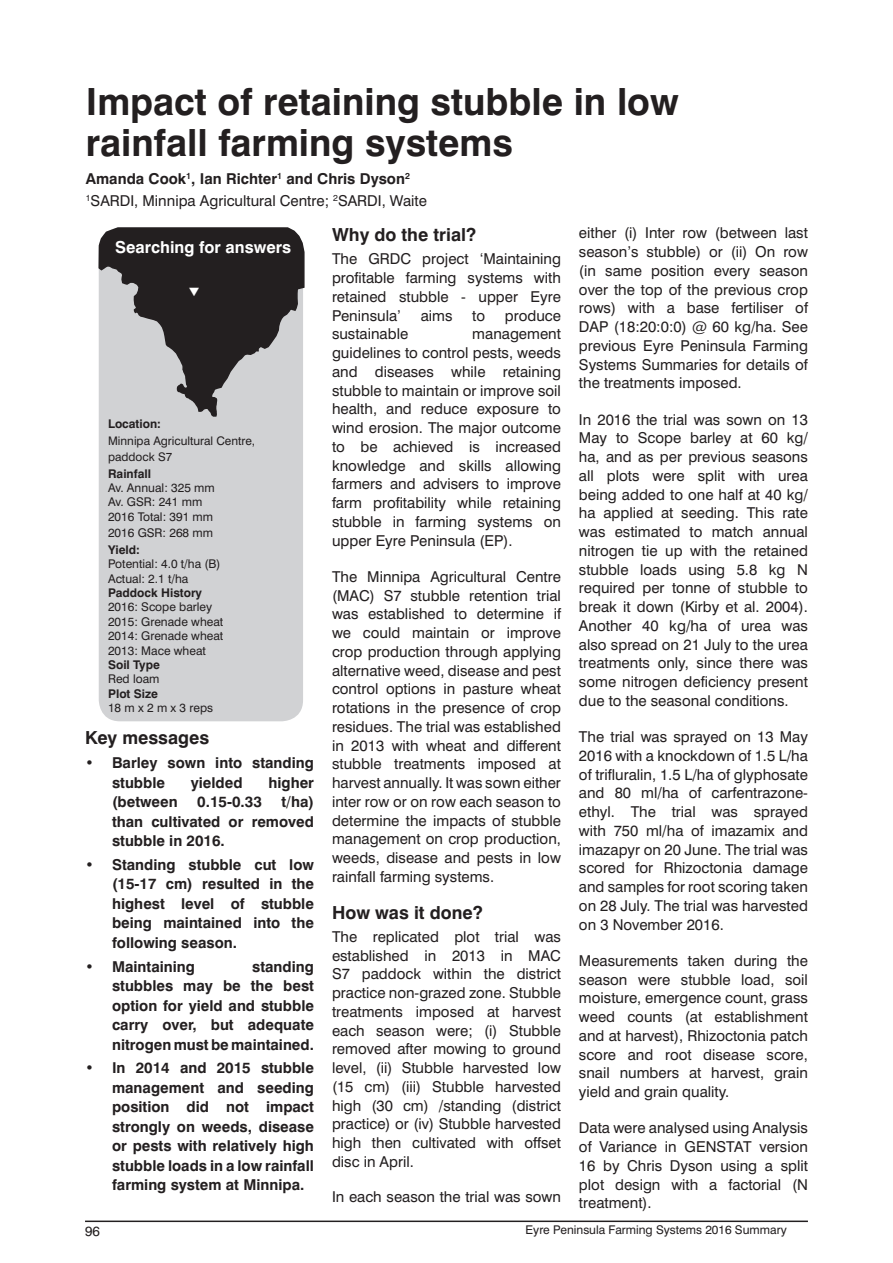
<style>
.page{position:relative;width:893px;height:1263px;background:#fff}
.page>*{position:absolute;margin:0;border:0;box-sizing:border-box;transform-origin:0 0}
.t1{font:700 37.5px/40.5px "Swiss 721 BT";color:#231f20}
.t2{font:700 18px "Swiss 721 BT";color:#231f20}
.t3{font:700 16.5px "Swiss 721 BT";color:#fff}
.t4{font:15px/18.8px "Swiss 721 BT";color:#231f20;text-align:justify}
.t5{font:700 15px/19.5px "Swiss 721 BT";color:#231f20;text-align:justify}
.t6{font:13.5px "Swiss 721 BT";color:#231f20}
.t7{font:12px "Swiss 721 BT";color:#231f20}
.t8{font:700 12px "Swiss 721 BT";color:#231f20}
.t9{font:11.85px "Swiss 721 BT";color:#231f20}
</style>
<div class="page">
<hr style="left:85px;top:1220px;width:723px;height:2px;background:#231f20">
<div style="left:99px;top:228px;width:204px;height:493px;background:#d1d2d4;border-radius:21px"></div>
<svg style="left:98px;top:227px;width:207px;height:190px"></svg>
<p class="t1" style="left:86px;top:81px;width:594px">Impact of retaining stubble in low rainfall farming systems</p>
<p class="t5" style="left:86px;top:169px;width:326px">Amanda Cook<sup>1</sup>, Ian Richter<sup>1</sup> and Chris Dyson<sup>2</sup></p>
<p class="t4" style="left:86px;top:191px;width:343px"><sup>1</sup>SARDI, Minnipa Agricultural Centre; <sup>2</sup>SARDI, Waite</p>
<p class="t3" style="left:115px;top:237px;width:178px">Searching for answers</p>
<p class="t8" style="left:108px;top:417px;width:54px">Location:</p>
<p class="t9" style="left:108px;top:433px;width:149px">Minnipa Agricultural Centre,</p>
<p class="t9" style="left:108px;top:450px;width:66px">paddock S7</p>
<p class="t8" style="left:108px;top:466px;width:44px">Rainfall</p>
<p class="t7" style="left:108px;top:480px;width:108px">Av. Annual: 325 mm</p>
<p class="t7" style="left:108px;top:495px;width:96px">Av. GSR: 241 mm</p>
<p class="t7" style="left:108px;top:509px;width:107px">2016 Total: 391 mm</p>
<p class="t7" style="left:108px;top:526px;width:107px">2016 GSR: 268 mm</p>
<p class="t8" style="left:108px;top:542px;width:33px">Yield:</p>
<p class="t7" style="left:108px;top:557px;width:114px">Potential: 4.0 t/ha (B)</p>
<p class="t7" style="left:108px;top:571px;width:82px">Actual: 2.1 t/ha</p>
<p class="t8" style="left:108px;top:585px;width:96px">Paddock History</p>
<p class="t7" style="left:108px;top:600px;width:106px">2016: Scope barley</p>
<p class="t7" style="left:108px;top:614px;width:117px">2015: Grenade wheat</p>
<p class="t7" style="left:108px;top:629px;width:117px">2014: Grenade wheat</p>
<p class="t7" style="left:108px;top:643px;width:99px">2013: Mace wheat</p>
<p class="t8" style="left:108px;top:657px;width:53px">Soil Type</p>
<p class="t7" style="left:108px;top:672px;width:53px">Red loam</p>
<p class="t8" style="left:108px;top:686px;width:52px">Plot Size</p>
<p class="t7" style="left:108px;top:701px;width:107px">18 m x 2 m x 3 reps</p>
<p class="t2" style="left:85px;top:727px;width:126px">Key messages</p>
<p class="t5" style="left:112px;top:753px;width:203px;text-indent:-27px">• Barley sown into standing stubble</p>
<p class="t5" style="left:191px;top:772px;width:53px">yielded</p>
<p class="t5" style="left:268px;top:772px;width:47px">higher</p>
<p class="t5" style="left:112px;top:792px;width:203px;text-indent:169px">t/ha) than cultivated or removed stubble in 2016.</p>
<p class="t5" style="left:112px;top:855px;width:203px;text-indent:-27px">• Standing stubble cut low (15-17 cm) resulted in the highest level of stubble being maintained into the following season.</p>
<p class="t5" style="left:85px;top:956px;width:111px">• Maintaining</p>
<p class="t5" style="left:112px;top:792px;width:67px">(between</p>
<p class="t5" style="left:197px;top:792px;width:66px">0.15-0.33</p>
<p class="t5" style="left:112px;top:956px;width:203px;text-indent:140px">standing stubbles may be the best option for yield and stubble carry over, but adequate nitrogen must be maintained.</p>
<p class="t5" style="left:112px;top:1058px;width:203px;text-indent:-27px">• In 2014 and 2015 stubble management and seeding position did not impact strongly on weeds, disease or pests with relatively high stubble loads in a low rainfall farming system at Minnipa.</p>
<p class="t2" style="left:332px;top:224px;width:146px">Why do the trial?</p>
<p class="t4" style="left:332px;top:249px;width:230px">The GRDC project ‘Maintaining profitable farming systems with retained stubble - upper Eyre Peninsula’</p>
<p class="t4" style="left:421px;top:306px;width:33px">aims</p>
<p class="t4" style="left:472px;top:306px;width:14px">to</p>
<p class="t4" style="left:505px;top:306px;width:58px">produce</p>
<p class="t4" style="left:332px;top:324px;width:78px">sustainable</p>
<p class="t4" style="left:332px;top:324px;width:230px;text-indent:140px">management guidelines to control pests, weeds and diseases while retaining stubble to maintain or improve soil health, and reduce exposure to wind erosion. The major outcome to be achieved is increased knowledge and skills allowing farmers and advisers to improve farm profitability while retaining stubble in farming systems on upper Eyre Peninsula (EP).</p>
<p class="t4" style="left:332px;top:567px;width:230px">The Minnipa Agricultural Centre (MAC) S7 stubble retention trial was established to determine if we could maintain or improve crop production through applying alternative weed, disease and pest control options in pasture wheat rotations in the presence of crop residues. The trial was established in 2013 with wheat and different stubble treatments imposed at harvest annually. It was sown either inter row or on row each season to determine the impacts of stubble management on crop production, weeds, disease and pests in low rainfall farming systems.</p>
<p class="t2" style="left:332px;top:901px;width:152px">How was it done?</p>
<p class="t4" style="left:332px;top:927px;width:230px">The replicated plot trial was established in 2013 in MAC S7 paddock within the district practice non-grazed zone. Stubble treatments imposed at harvest each season were; (i) Stubble removed after mowing to ground level, (ii) Stubble harvested low (15 cm) (iii) Stubble harvested high (30 cm) /standing (district practice) or (iv) Stubble harvested high then cultivated with offset disc in April.</p>
<p class="t4" style="left:332px;top:1187px;width:230px">In each season the trial was sown</p>
<p class="t4" style="left:579px;top:223px;width:230px">either (i) Inter row (between last season’s stubble) or (ii) On row (in same position every season over the top of the previous crop rows) with a base fertiliser of DAP (18:20:0:0) @ 60 kg/ha. See previous Eyre Peninsula Farming Systems Summaries for details of the treatments imposed.</p>
<p class="t4" style="left:579px;top:410px;width:230px">In 2016 the trial was sown on 13<br>May to Scope barley at 60 kg/ ha, and as per previous seasons all plots were split with urea being added to one half at 40 kg/ ha applied at seeding. This rate was estimated to match annual nitrogen tie up with the retained stubble loads using 5.8 kg N required per tonne of stubble to break it down (Kirby et al. 2004).<br>Another 40 kg/ha of urea was also spread on 21 July to the urea treatments only, since there was some nitrogen deficiency present due to the seasonal conditions.</p>
<p class="t4" style="left:579px;top:727px;width:230px">The trial was sprayed on 13 May 2016 with a knockdown of 1.5 L/ha of trifluralin, 1.5 L/ha of glyphosate and 80 ml/ha of carfentrazone&shy;ethyl. The trial was sprayed with 750 ml/ha of imazamix and imazapyr on 20 June. The trial was scored for Rhizoctonia damage and samples for root scoring taken on 28 July. The trial was harvested on 3 November 2016.</p>
<p class="t4" style="left:579px;top:951px;width:230px">Measurements taken during the season were stubble load, soil moisture, emergence count, grass weed counts (at establishment and at harvest), Rhizoctonia patch score and root disease score, snail numbers at harvest, grain yield and grain quality.</p>
<p class="t4" style="left:579px;top:1118px;width:230px">Data were analysed using Analysis of Variance in GENSTAT version 16 by Chris Dyson using a split plot design with a factorial (N treatment).</p>
<p class="t6" style="left:85px;top:1223px;width:16px">96</p>
<p class="t7" style="left:526px;top:1222px;width:263px">Eyre Peninsula Farming Systems 2016 Summary</p>
</div>
